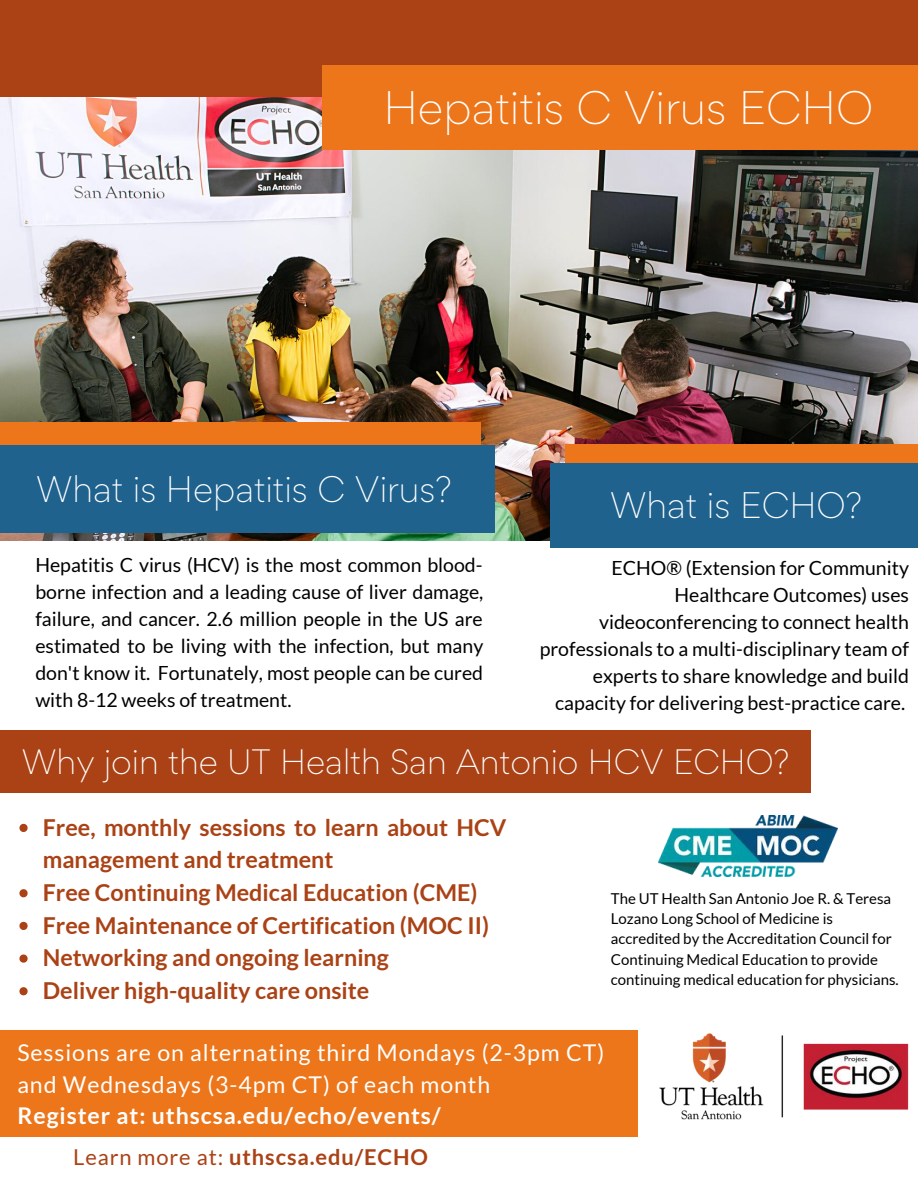
<style>
.page{position:relative;width:918px;height:1188px;background:#fff}
.page>*{position:absolute;margin:0;border:0;box-sizing:border-box;transform-origin:0 0}
.t1{font:300 42px "Gordita";color:#fff}
.t2{font:300 33px "Gordita";color:#fff}
.t3{font:300 31.5px "Gordita";color:#fff}
.t4{font:700 23.4px/32.7px "Lato";color:#ab4215}
.t5{font:23.1px/31.5px "Lato";letter-spacing:.04em;color:#fff}
.t6{font:700 23.1px "Lato";letter-spacing:.04em;color:#fff}
.t7{font:700 21.9px "Lato";letter-spacing:.04em;color:#ab4215}
.t8{font:19.5px/27px "Lato";color:#000;text-align:justify}
.t9{font:15px/20.2px "Lato";color:#000}
.s1{font-weight:400}
</style>
<div class="page">
<img style="left:0;top:97px;width:918px;height:444px">
<div style="left:0;top:0;width:918px;height:97px;background:#ab4215"></div>
<div style="left:0;top:423px;width:481px;height:109px;background:#ed751a"></div>
<div style="left:0;top:445px;width:495px;height:88px;background:#1f628e"></div>
<div style="left:565px;top:444px;width:353px;height:75px;background:#ed751a"></div>
<div style="left:550px;top:463px;width:368px;height:84px;background:#1f628e"></div>
<div style="left:322px;top:65px;width:596px;height:84px;background:#ed751a"></div>
<div style="left:0;top:730px;width:810px;height:63px;background:#ab4215"></div>
<svg style="left:19px;top:824px;width:9px;height:8px"></svg>
<svg style="left:19px;top:889px;width:9px;height:8px"></svg>
<svg style="left:19px;top:922px;width:9px;height:8px"></svg>
<svg style="left:19px;top:955px;width:9px;height:8px"></svg>
<svg style="left:19px;top:987px;width:9px;height:8px"></svg>
<img style="left:659px;top:1033px;width:250px;height:87px">
<div style="left:0;top:1030px;width:638px;height:107px;background:#ed751a"></div>
<img style="left:658px;top:816px;width:179px;height:61px">
<h1 class="t1" style="left:383px;top:79px;width:491px">Hepatitis C Virus ECHO</h1>
<h2 class="t2" style="left:36px;top:467px;width:417px">What is Hepatitis C Virus?</h2>
<p class="t8" style="left:35px;top:551px;width:450px">Hepatitis C virus (HCV) is the most common blood&shy;borne infection and a leading cause of liver damage, failure, and cancer. 2.6 million people in the US are estimated to be living with the infection, but many don't know it. Fortunately, most people can be cured with 8-12 weeks of treatment.</p>
<h2 class="t2" style="left:610px;top:483px;width:253px">What is ECHO?</h2>
<p class="t8" style="left:540px;top:554px;width:371px;text-align:right">ECHO® (Extension for Community Healthcare Outcomes) uses videoconferencing to connect health professionals to a multi-disciplinary team of experts to share knowledge and build capacity for delivering best-practice care.</p>
<h3 class="t3" style="left:22px;top:740px;width:769px">Why join the UT Health San Antonio HCV ECHO?</h3>
<p class="t4" style="left:43px;top:810px;width:465px">Free, monthly sessions to learn about HCV management and treatment<br>Free Continuing Medical Education (CME)<br>Free Maintenance of Certification (MOC II)<br>Networking and ongoing learning<br>Deliver high-quality care onsite</p>
<p class="t5" style="left:17px;top:1036px;width:588px">Sessions are on alternating third Mondays (2-3pm CT) and Wednesdays (3-4pm CT) of each month</p>
<p class="t6" style="left:17px;top:1101px;width:425px">Register at: uthscsa.edu/echo/events/</p>
<p class="t9" style="left:611px;top:888px;width:289px">The UT Health San Antonio Joe R. &amp; Teresa Lozano Long School of Medicine is accredited by the Accreditation Council for Continuing Medical Education to provide continuing medical education for physicians.</p>
<p class="t7" style="left:73px;top:1144px;width:356px"><span class="s1">Learn more at:</span> uthscsa.edu/ECHO</p>
</div>
